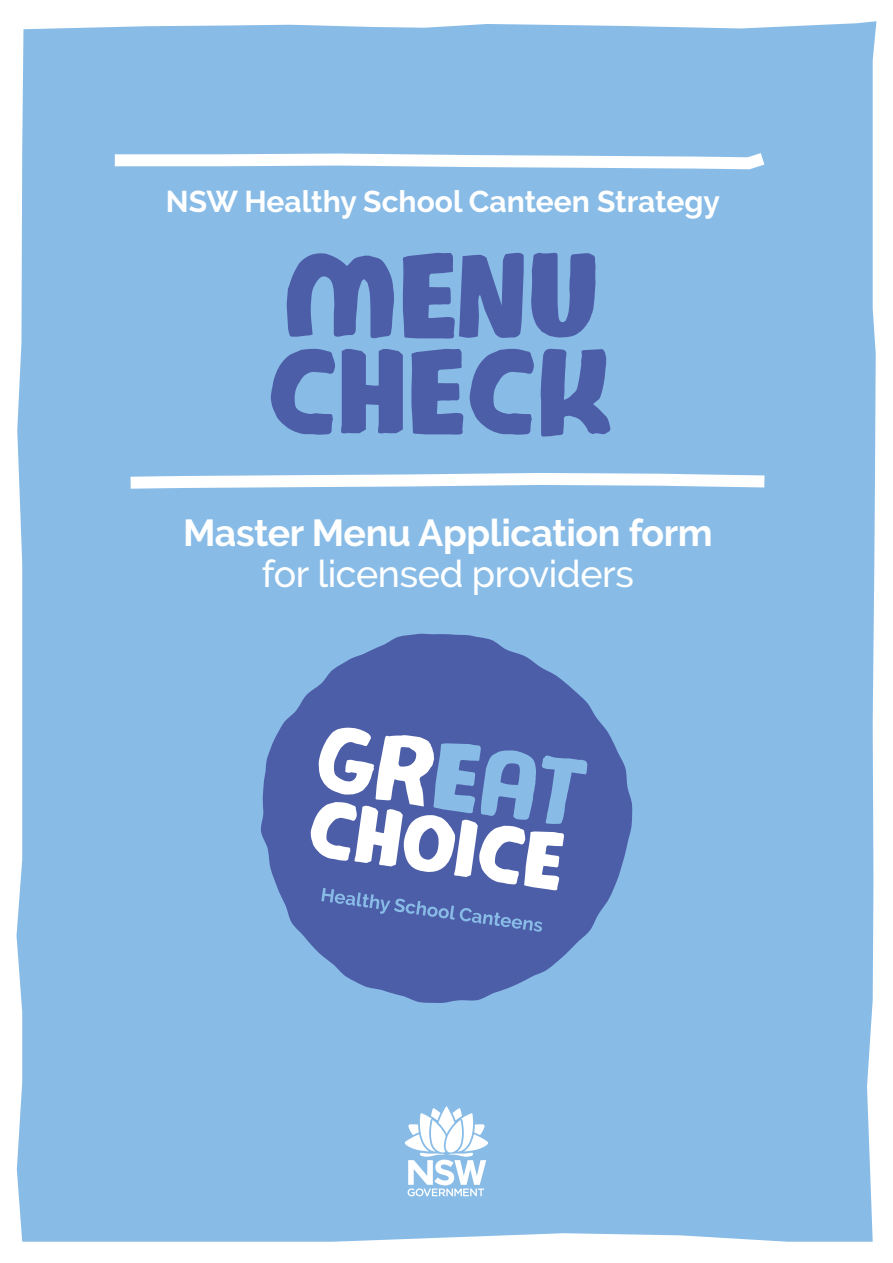
<style>
.page{position:relative;width:893px;height:1263px;background:#fff}
.page>*{position:absolute;margin:0;border:0;box-sizing:border-box;transform-origin:0 0}
.t1{font:133.35px/96px "Pequena";color:#4d5ea8}
.t2{font:700 37.5px "Raleway";letter-spacing:-.01em;color:#fff}
.t3{font:500 37.5px "Raleway";letter-spacing:-.01em;color:#fff}
.t4{font:700 30px "Raleway";color:#fff}
</style>
<div class="page">
<div style="left:17px;top:21px;width:859px;height:1221px;background:#88bce7"></div>
<svg style="left:103px;top:144px;width:675px;height:36px"></svg>
<svg style="left:260px;top:633px;width:372px;height:370px;background:#6482c0"></svg>
<svg style="left:311px;top:727px;width:276px;height:205px"></svg>
<svg style="left:405px;top:1106px;width:83px;height:90px"></svg>
<svg style="left:119px;top:469px;width:657px;height:26px"></svg>
<p class="t4" style="left:166px;top:184px;width:556px">NSW Healthy School Canteen Strategy</p>
<h1 class="t1" style="left:267px;top:250px;width:347px">MENU<br>CHECK</h1>
<p class="t2" style="left:183px;top:512px;width:531px">Master Menu Application form</p>
<p class="t3" style="left:262px;top:552px;width:374px">for licensed providers</p>
</div>
